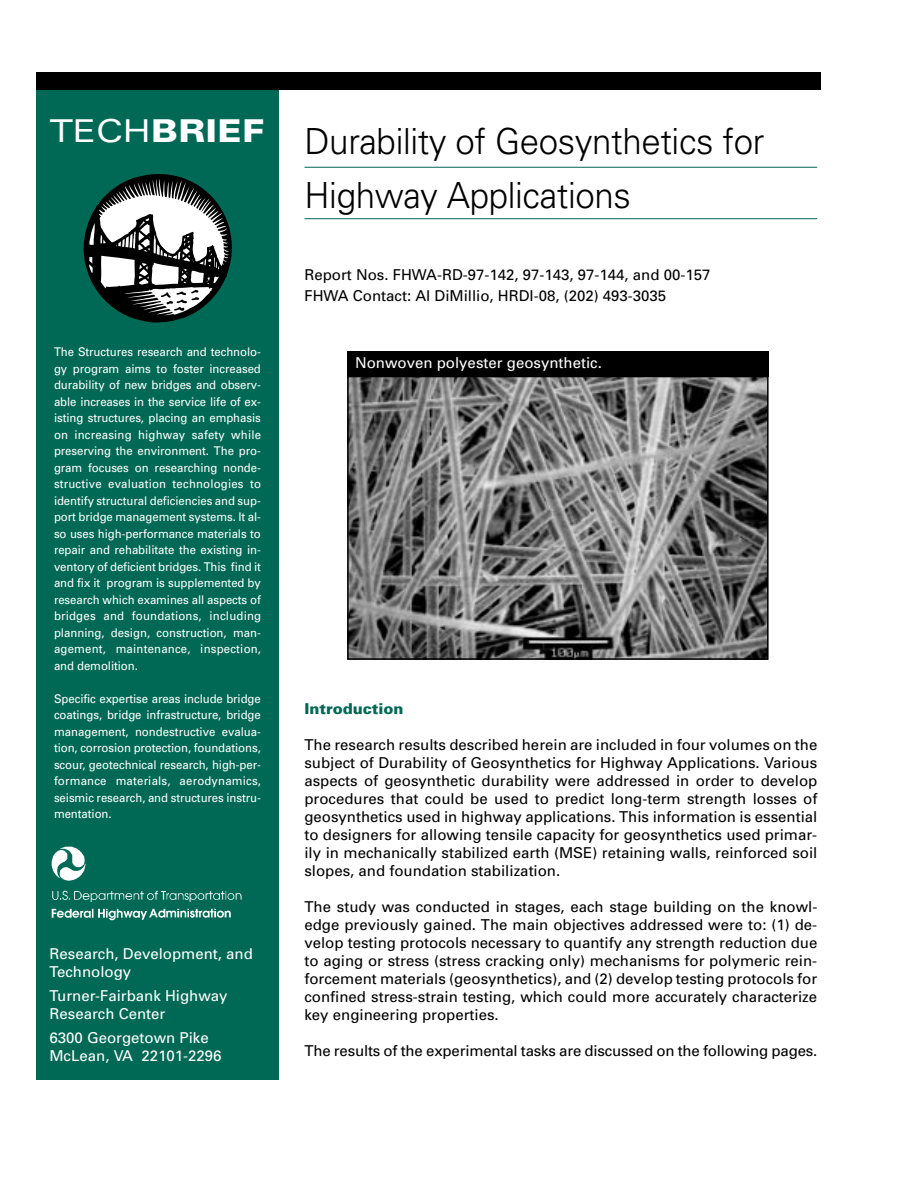
<style>
.page{position:relative;width:918px;height:1188px;background:#fff}
.page>*{position:absolute;margin:0;border:0;box-sizing:border-box;transform-origin:0 0}
.t1{font:300 36px/54px "Univers";letter-spacing:-.01em;color:#000}
.t2{font:900 expanded 31.5px "Univers";letter-spacing:-.015em;color:#fff}
.t3{font:15px/18px "Univers";color:#000;text-align:justify}
.t4{font:15px/18px "Univers";color:#fff}
.t5{font:900 15px "Univers";color:#006955}
.t6{font:12px/16.5px "Univers";letter-spacing:-.005em;color:#fff;text-align:justify;scale:.95 1}
.s1{font-weight:400}
</style>
<div class="page">
<div style="left:36px;top:72px;width:243px;height:1008px;background:#006955"></div>
<svg style="left:83px;top:174px;width:149px;height:149px"></svg>
<hr style="left:304px;top:167px;width:513px;height:1px;background:#006955">
<hr style="left:304px;top:218px;width:513px;height:1px;background:#006955">
<div style="left:36px;top:72px;width:784px;height:18px;background:#000"></div>
<img style="left:51px;top:846px;width:191px;height:75px">
<img style="left:350px;top:379px;width:416px;height:278px">
<div style="left:347px;top:376px;width:422px;height:284px;border:2px solid #000"></div>
<div style="left:347px;top:351px;width:422px;height:25px;background:#000"></div>
<h2 class="t2" style="left:50px;top:119px;width:217px"><span class="s1">TECH</span>BRIEF</h2>
<p class="t6" style="left:54px;top:345px;width:220px">The Structures research and technolo&shy;gy program aims to foster increased durability of new bridges and observ&shy;able increases in the service life of ex&shy;isting structures, placing an emphasis on increasing highway safety while preserving the environment. The pro&shy;gram focuses on researching nonde&shy;structive evaluation technologies to identify structural deficiencies and sup&shy;port bridge management systems. It al&shy;so uses high-performance materials to repair and rehabilitate the existing in&shy;ventory of deficient bridges. This find it and fix it program is supplemented by research which examines all aspects of bridges and foundations, including planning, design, construction, man&shy;agement, maintenance, inspection, and demolition.</p>
<p class="t6" style="left:54px;top:691px;width:220px">Specific expertise areas include bridge coatings, bridge infrastructure, bridge management, nondestructive evalua&shy;tion, corrosion protection, foundations, scour, geotechnical research, high-per&shy;formance materials, aerodynamics, seismic research, and structures instru&shy;mentation.</p>
<p class="t4" style="left:50px;top:946px;width:205px">Research, Development, and<br>Technology</p>
<p class="t4" style="left:50px;top:988px;width:180px">Turner-Fairbank Highway<br>Research Center</p>
<p class="t4" style="left:50px;top:1030px;width:174px">6300 Georgetown Pike<br>McLean, VA 22101-2296</p>
<h1 class="t1" style="left:304px;top:117px;width:461px">Durability of Geosynthetics for<br>Highway Applications</h1>
<p class="t3" style="left:304px;top:266px;width:408px;line-height:21px">Report Nos. FHWA-RD-97-142, 97-143, 97-144, and 00-157<br>FHWA Contact: Al DiMillio, HRDI-08, (202) 493-3035</p>
<p class="t4" style="left:355px;top:355px;width:248px">Nonwoven polyester geosynthetic.</p>
<p class="t5" style="left:304px;top:703px;width:101px">Introduction</p>
<p class="t3" style="left:304px;top:737px;width:514px">The research results described herein are included in four volumes on the subject of Durability of Geosynthetics for Highway Applications. Various aspects of geosynthetic durability were addressed in order to develop procedures that could be used to predict long-term strength losses of geosynthetics used in highway applications. This information is essential to designers for allowing tensile capacity for geosynthetics used primar&shy;ily in mechanically stabilized earth (MSE) retaining walls, reinforced soil slopes, and foundation stabilization.</p>
<p class="t3" style="left:304px;top:899px;width:514px">The study was conducted in stages, each stage building on the knowl&shy;edge previously gained. The main objectives addressed were to: (1) de&shy;velop testing protocols necessary to quantify any strength reduction due to aging or stress (stress cracking only) mechanisms for polymeric rein&shy;forcement materials (geosynthetics), and (2) develop testing protocols for confined stress-strain testing, which could more accurately characterize key engineering properties.</p>
<p class="t3" style="left:304px;top:1043px;width:514px">The results of the experimental tasks are discussed on the following pages.</p>
</div>
